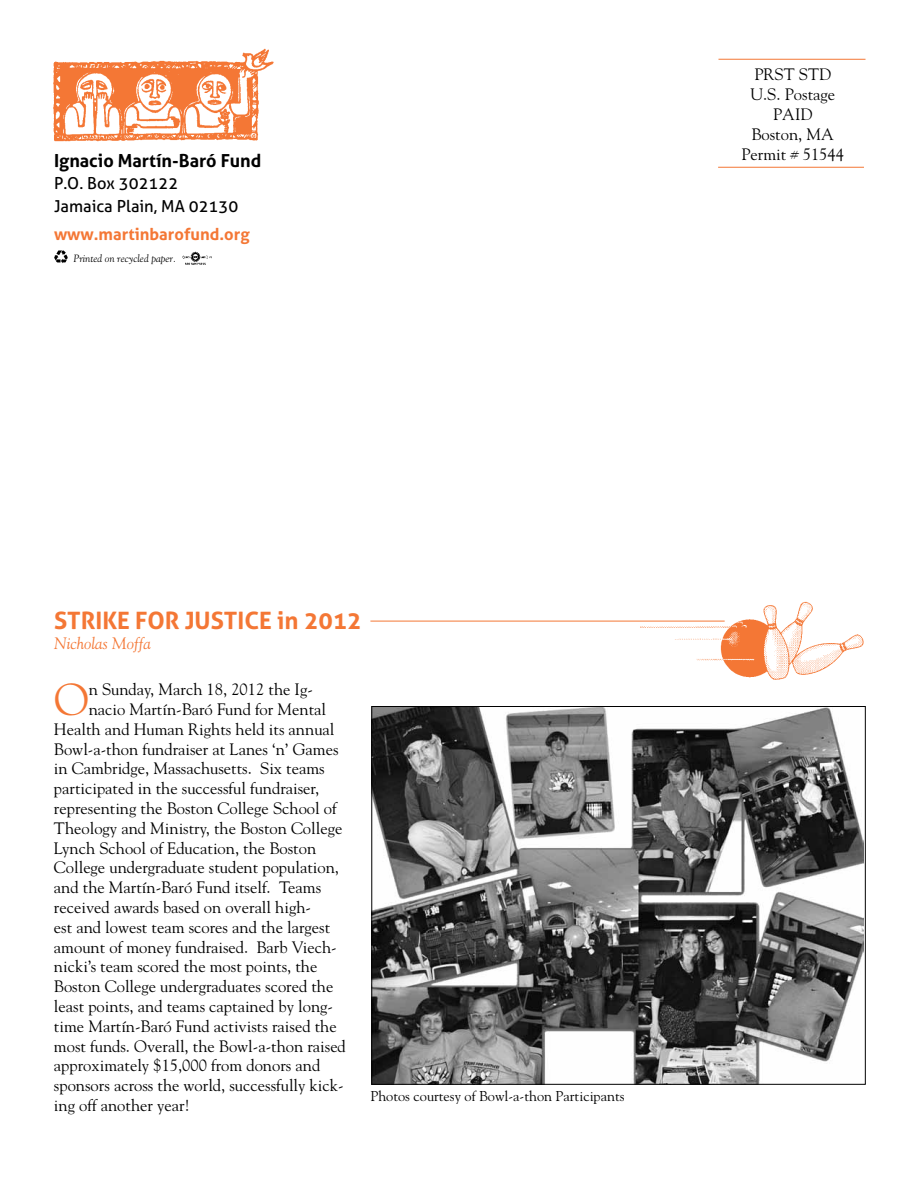
<style>
.page{position:relative;width:918px;height:1188px;background:#fff}
.page>*{position:absolute;margin:0;border:0;box-sizing:border-box;transform-origin:0 0}
.t1{font:44.55px "Goudy";color:#f47735}
.t2{font:700 24px "Aller";color:#f47735}
.t3{font:700 18px "Aller";color:#000}
.t4{font:16.5px "Goudy";color:#000}
.t5{font:16.5px/22.5px "Aller";color:#000}
.t6{font:700 16.5px "Aller";color:#f47735}
.t7{font:italic 16.5px "Goudy";color:#f47735}
.t8{font:14.25px "Goudy";color:#000}
.t9{font:italic 10.5px "Goudy";color:#000}
</style>
<div class="page">
<hr style="left:718px;top:167px;width:146px;height:1px;background:#f47735">
<hr style="left:718px;top:59px;width:148px;height:1px;background:#f47735">
<svg style="left:54px;top:250px;width:14px;height:13px"></svg>
<img style="left:182px;top:252px;width:30px;height:13px">
<img style="left:53px;top:48px;width:221px;height:94px">
<hr style="left:370px;top:621px;width:355px;height:1px;background:#f47735">
<img style="left:374px;top:708px;width:489px;height:375px">
<img style="left:640px;top:601px;width:226px;height:111px">
<p class="t3" style="left:54px;top:149px;width:209px">Ignacio Martín-Baró Fund</p>
<p class="t5" style="left:54px;top:172px;width:186px">P.O. Box 302122<br>Jamaica Plain, MA 02130</p>
<p class="t6" style="left:54px;top:224px;width:197px">www.martinbarofund.org</p>
<p class="t9" style="left:74px;top:252px;width:104px">Printed on recycled paper.</p>
<p class="t4" style="left:754px;top:65px;width:78px">PRST STD</p>
<p class="t4" style="left:750px;top:84px;width:86px">U.S. Postage</p>
<p class="t4" style="left:773px;top:104px;width:21px">Paid</p>
<p class="t4" style="left:751px;top:124px;width:84px">Boston, MA</p>
<p class="t4" style="left:741px;top:144px;width:104px">Permit # 51544</p>
<h2 class="t2" style="left:54px;top:606px;width:309px">STRIKE FOR JUSTICE in 2012</h2>
<p class="t7" style="left:54px;top:633px;width:98px">Nicholas Moffa</p>
<h1 class="t1" style="left:54px;top:672px;width:36px">O</h1>
<p class="t4" style="left:89px;top:679px;width:226px">n Sunday, March 18, 2012 the Ig-</p>
<p class="t4" style="left:89px;top:699px;width:239px">nacio Martín-Baró Fund for Mental</p>
<p class="t4" style="left:54px;top:719px;width:282px">Health and Human Rights held its annual</p>
<p class="t4" style="left:54px;top:739px;width:286px">Bowl-a-thon fundraiser at Lanes ‘n’ Games</p>
<p class="t4" style="left:54px;top:758px;width:272px">in Cambridge, Massachusetts. Six teams</p>
<p class="t4" style="left:54px;top:778px;width:267px">participated in the successful fundraiser,</p>
<p class="t4" style="left:54px;top:798px;width:284px">representing the Boston College School of</p>
<p class="t4" style="left:54px;top:818px;width:290px">Theology and Ministry, the Boston College</p>
<p class="t4" style="left:54px;top:838px;width:264px">Lynch School of Education, the Boston</p>
<p class="t4" style="left:54px;top:857px;width:287px">College undergraduate student population,</p>
<p class="t4" style="left:54px;top:877px;width:269px">and the Martín-Baró Fund itself. Teams</p>
<p class="t4" style="left:54px;top:897px;width:259px">received awards based on overall high-</p>
<p class="t4" style="left:54px;top:917px;width:278px">est and lowest team scores and the largest</p>
<p class="t4" style="left:54px;top:937px;width:284px">amount of money fundraised. Barb Viech-</p>
<p class="t4" style="left:54px;top:956px;width:265px">nicki’s team scored the most points, the</p>
<p class="t4" style="left:54px;top:976px;width:281px">Boston College undergraduates scored the</p>
<p class="t4" style="left:54px;top:996px;width:281px">least points, and teams captained by long-</p>
<p class="t4" style="left:54px;top:1016px;width:284px">time Martín-Baró Fund activists raised the</p>
<p class="t4" style="left:54px;top:1036px;width:293px">most funds. Overall, the Bowl-a-thon raised</p>
<p class="t4" style="left:54px;top:1055px;width:268px">approximately $15,000 from donors and</p>
<p class="t4" style="left:54px;top:1075px;width:291px">sponsors across the world, successfully kick-</p>
<p class="t4" style="left:54px;top:1095px;width:138px">ing off another year!</p>
<p class="t8" style="left:370px;top:1087px;width:256px">Photos courtesy of Bowl-a-thon Participants</p>
</div>
